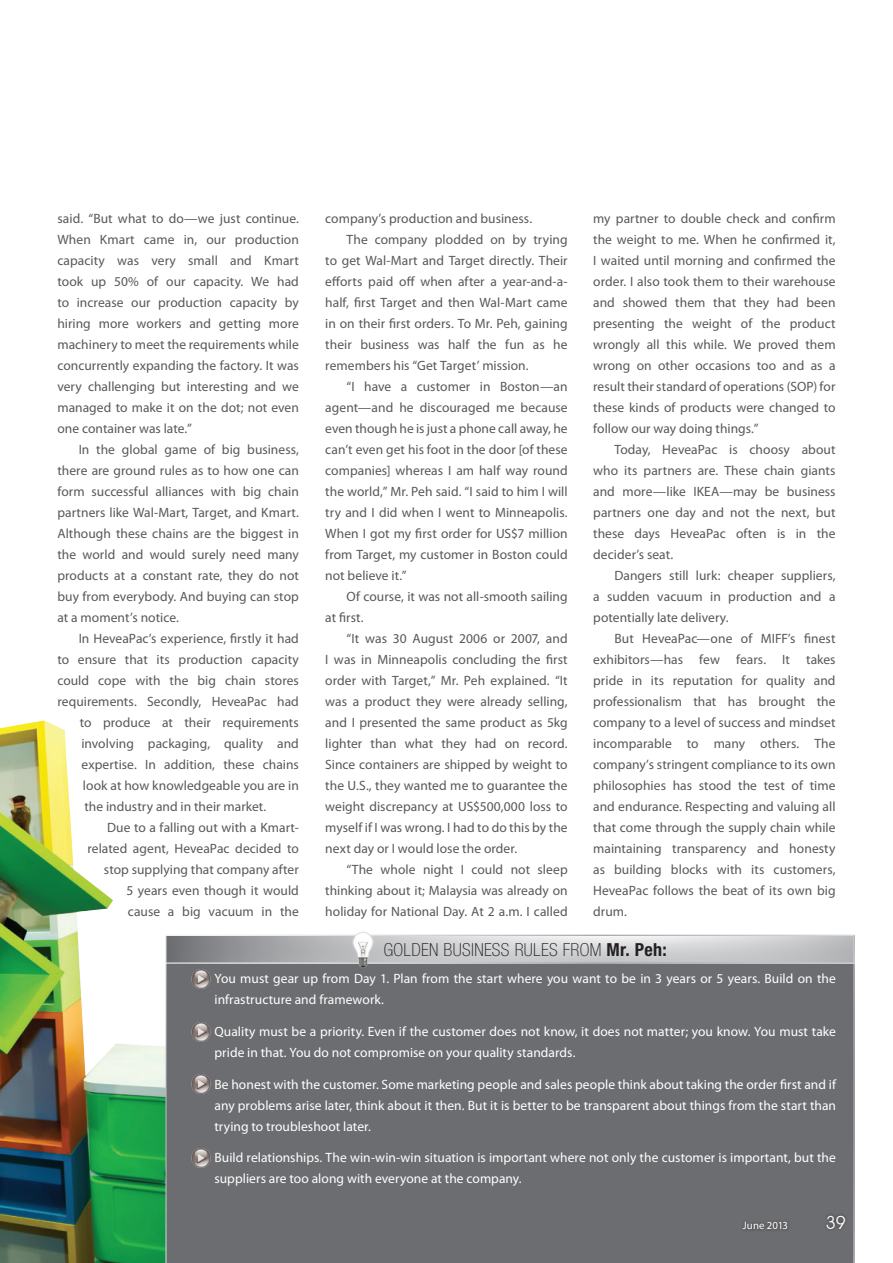
<style>
.page{position:relative;width:893px;height:1263px;background:#fff}
.page>*{position:absolute;margin:0;border:0;box-sizing:border-box;transform-origin:0 0}
.t1{font:100 condensed 18px "Helvetica Neue LT Std";letter-spacing:.015em;color:#231f20}
.t2{font:700 condensed 18px "Helvetica Neue LT Std";color:#231f20}
.t3{font:18px "Avant Garde";color:#fff}
.t4{font:13.5px/21px "Myriad Pro";letter-spacing:.005em;color:#57585a;text-align:justify}
.t5{font:13.5px/21px "Myriad Pro";letter-spacing:.005em;color:#fff}
.t6{font:10.8px "Myriad Pro";letter-spacing:.005em;color:#fff}
</style>
<div class="page">
<img style="left:0;top:720px;width:166px;height:543px">
<div style="left:166px;top:964px;width:688px;height:299px;background:#6c6d70"></div>
<svg style="left:166px;top:936px;width:688px;height:27px;background:#c0c1c3"></svg>
<img style="left:190px;top:969px;width:22px;height:19px">
<img style="left:351px;top:931px;width:24px;height:37px">
<img style="left:190px;top:1022px;width:22px;height:19px">
<img style="left:190px;top:1148px;width:22px;height:19px">
<img style="left:190px;top:1075px;width:22px;height:19px">
<div style="left:823px;top:1212px;width:26px;height:20px;background:#231f20;opacity:.75"></div>
<div style="left:739px;top:1218px;width:52px;height:14px;background:#636466"></div>
<p class="t4" style="left:57px;top:207px;width:243px">said. “But what to do—we just continue.<br>When Kmart came in, our production capacity was very small and Kmart took up 50% of our capacity. We had to increase our production capacity by hiring more workers and getting more machinery to meet the requirements while concurrently expanding the factory. It was very challenging but interesting and we managed to make it on the dot; not even one container was late.”</p>
<p class="t4" style="left:57px;top:439px;width:243px;text-indent:21px">In the global game of big business, there are ground rules as to how one can form successful alliances with big chain partners like Wal-Mart, Target, and Kmart.<br>Although these chains are the biggest in the world and would surely need many products at a constant rate, they do not buy from everybody. And buying can stop at a moment’s notice.</p>
<p class="t4" style="left:79px;top:628px;width:222px">In HeveaPac’s experience, firstly it had</p>
<p class="t4" style="left:57px;top:649px;width:243px">to ensure that its production capacity</p>
<p class="t4" style="left:57px;top:670px;width:243px">could cope with the big chain stores</p>
<p class="t4" style="left:57px;top:691px;width:243px">requirements. Secondly, HeveaPac had</p>
<p class="t4" style="left:80px;top:712px;width:220px">to produce at their requirements</p>
<p class="t4" style="left:81px;top:733px;width:219px">involving packaging, quality and</p>
<p class="t4" style="left:81px;top:754px;width:219px">expertise. In addition, these chains</p>
<p class="t4" style="left:83px;top:775px;width:218px">look at how knowledgeable you are in</p>
<p class="t4" style="left:84px;top:796px;width:183px">the industry and in their market.</p>
<p class="t4" style="left:107px;top:817px;width:193px">Due to a falling out with a Kmart-</p>
<p class="t4" style="left:87px;top:838px;width:213px">related agent, HeveaPac decided to</p>
<p class="t4" style="left:104px;top:859px;width:196px">stop supplying that company after</p>
<p class="t4" style="left:126px;top:880px;width:174px">5 years even though it would</p>
<p class="t4" style="left:128px;top:901px;width:172px">cause a big vacuum in the</p>
<p class="t4" style="left:325px;top:208px;width:208px">company’s production and business.</p>
<p class="t4" style="left:347px;top:229px;width:223px">The company plodded on by trying</p>
<p class="t4" style="left:325px;top:250px;width:244px">to get Wal-Mart and Target directly. Their</p>
<p class="t4" style="left:325px;top:271px;width:244px">efforts paid off when after a year-and-a-</p>
<p class="t4" style="left:325px;top:292px;width:244px">half, first Target and then Wal-Mart came</p>
<p class="t4" style="left:325px;top:313px;width:244px">in on their first orders. To Mr. Peh, gaining</p>
<p class="t4" style="left:325px;top:334px;width:244px">their business was half the fun as he</p>
<p class="t4" style="left:325px;top:355px;width:205px">remembers his “Get Target’ mission.</p>
<p class="t4" style="left:347px;top:376px;width:223px">“I have a customer in Boston—an</p>
<p class="t4" style="left:325px;top:397px;width:244px">agent—and he discouraged me because</p>
<p class="t4" style="left:325px;top:418px;width:244px">even though he is just a phone call away, he</p>
<p class="t4" style="left:325px;top:439px;width:244px">can’t even get his foot in the door [of these</p>
<p class="t4" style="left:325px;top:460px;width:244px">companies] whereas I am half way round</p>
<p class="t4" style="left:325px;top:481px;width:244px">the world,” Mr. Peh said. “I said to him I will</p>
<p class="t4" style="left:325px;top:502px;width:244px">try and I did when I went to Minneapolis.</p>
<p class="t4" style="left:325px;top:523px;width:244px">When I got my first order for US$7 million</p>
<p class="t4" style="left:325px;top:544px;width:244px">from Target, my customer in Boston could</p>
<p class="t4" style="left:325px;top:565px;width:83px">not believe it.”</p>
<p class="t4" style="left:347px;top:586px;width:223px">Of course, it was not all-smooth sailing</p>
<p class="t4" style="left:325px;top:607px;width:40px">at first.</p>
<p class="t4" style="left:347px;top:628px;width:223px">“It was 30 August 2006 or 2007, and</p>
<p class="t4" style="left:325px;top:649px;width:244px">I was in Minneapolis concluding the first</p>
<p class="t4" style="left:325px;top:670px;width:244px">order with Target,” Mr. Peh explained. “It</p>
<p class="t4" style="left:325px;top:691px;width:244px">was a product they were already selling,</p>
<p class="t4" style="left:325px;top:712px;width:244px">and I presented the same product as 5kg</p>
<p class="t4" style="left:325px;top:733px;width:244px">lighter than what they had on record.</p>
<p class="t4" style="left:325px;top:754px;width:244px">Since containers are shipped by weight to</p>
<p class="t4" style="left:325px;top:775px;width:244px">the U.S., they wanted me to guarantee the</p>
<p class="t4" style="left:325px;top:796px;width:244px">weight discrepancy at US$500,000 loss to</p>
<p class="t4" style="left:325px;top:817px;width:244px">myself if I was wrong. I had to do this by the</p>
<p class="t4" style="left:325px;top:838px;width:193px">next day or I would lose the order.</p>
<p class="t4" style="left:347px;top:859px;width:223px">“The whole night I could not sleep</p>
<p class="t4" style="left:325px;top:880px;width:244px">thinking about it; Malaysia was already on</p>
<p class="t4" style="left:325px;top:901px;width:244px">holiday for National Day. At 2 a.m. I called</p>
<p class="t4" style="left:593px;top:208px;width:244px">my partner to double check and confirm the weight to me. When he confirmed it, I waited until morning and confirmed the order. I also took them to their warehouse and showed them that they had been presenting the weight of the product wrongly all this while. We proved them wrong on other occasions too and as a result their standard of operations (SOP) for these kinds of products were changed to follow our way doing things.”</p>
<p class="t4" style="left:593px;top:439px;width:244px;text-indent:21px">Today, HeveaPac is choosy about who its partners are. These chain giants and more—like IKEA—may be business partners one day and not the next, but these days HeveaPac often is in the decider’s seat.</p>
<p class="t4" style="left:593px;top:565px;width:244px;text-indent:21px">Dangers still lurk: cheaper suppliers, a sudden vacuum in production and a potentially late delivery.</p>
<p class="t4" style="left:593px;top:628px;width:244px;text-indent:21px">But HeveaPac—one of MIFF’s finest exhibitors—has few fears. It takes pride in its reputation for quality and professionalism that has brought the company to a level of success and mindset incomparable to many others. The company’s stringent compliance to its own philosophies has stood the test of time and endurance. Respecting and valuing all that come through the supply chain while maintaining transparency and honesty as building blocks with its customers, HeveaPac follows the beat of its own big drum.</p>
<h1 class="t1" style="left:384px;top:939px;width:78px">GOLDEN BUSINESS</h1>
<h1 class="t1" style="left:515px;top:939px;width:19px">RULES</h1>
<h1 class="t1" style="left:563px;top:939px;width:11px">FROM</h1>
<h1 class="t2" style="left:606px;top:938px;width:62px">Mr. Peh:</h1>
<p class="t5" style="left:214px;top:968px;width:623px">You must gear up from Day 1. Plan from the start where you want to be in 3 years or 5 years. Build on the infrastructure and framework.</p>
<p class="t5" style="left:214px;top:1021px;width:623px">Quality must be a priority. Even if the customer does not know, it does not matter; you know. You must take pride in that. You do not compromise on your quality standards.</p>
<p class="t5" style="left:214px;top:1073px;width:623px;text-align:justify">Be honest with the customer. Some marketing people and sales people think about taking the order first and if any problems arise later, think about it then. But it is better to be transparent about things from the start than trying to troubleshoot later.</p>
<p class="t5" style="left:214px;top:1147px;width:623px">Build relationships. The win-win-win situation is important where not only the customer is important, but the suppliers are too along with everyone at the company.</p>
<p class="t6" style="left:743px;top:1218px;width:47px">June 2013</p>
<h1 class="t3" style="left:826px;top:1211px;width:21px">39</h1>
</div>
